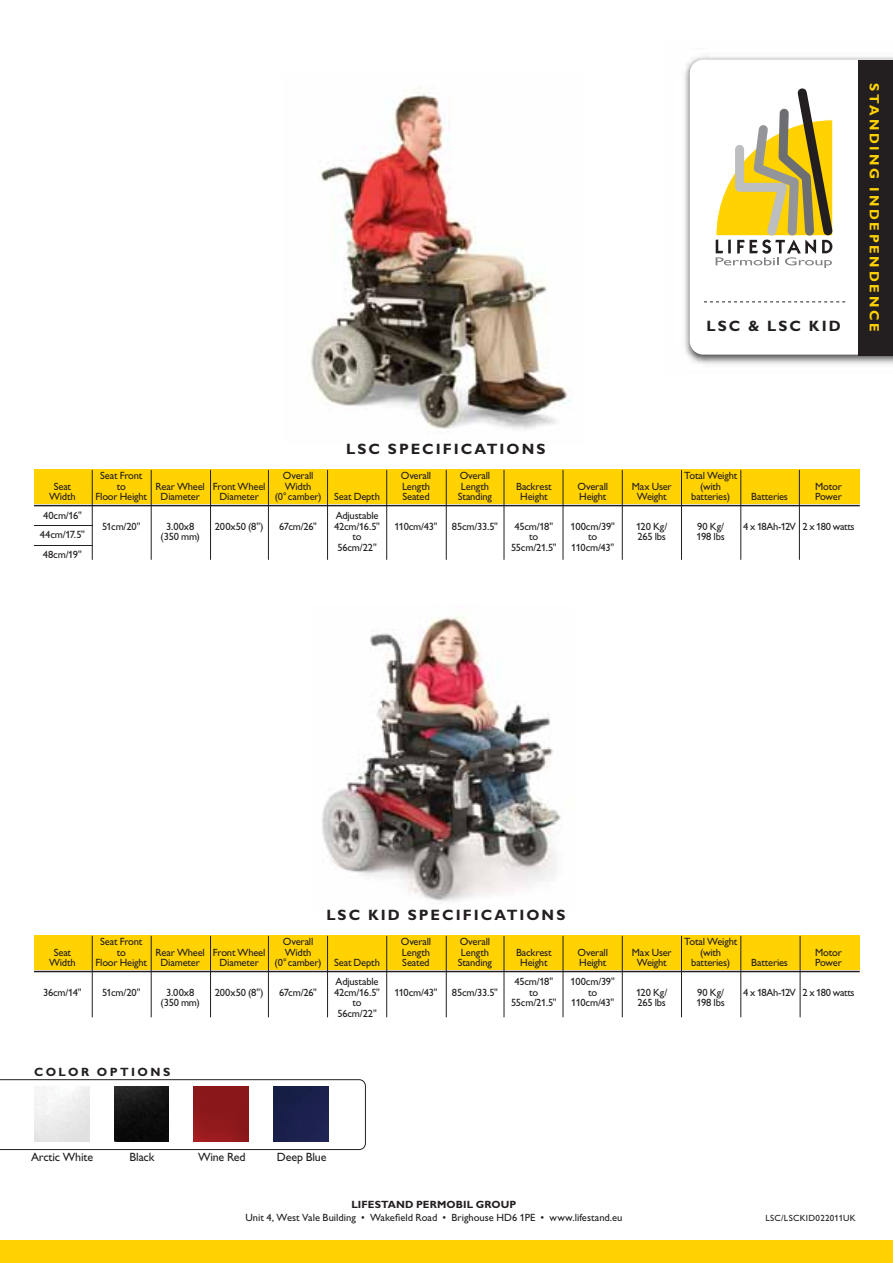
<style>
.page{position:relative;width:893px;height:1263px;background:#fff}
.page>*{position:absolute;margin:0;border:0;box-sizing:border-box;transform-origin:0 0}
.t1{font:700 15px "Gill Alt One";letter-spacing:.135em;color:#231f20}
.t2{font:700 13.5px "Gill Alt One";letter-spacing:.205em;color:#ffd200}
.t3{font:12px "Gill Alt One";letter-spacing:-.01em;color:#231f20}
.t4{font:700 12px "Gill Alt One";letter-spacing:.205em;color:#231f20}
.t5{font:10.5px/10.5px "Gill Alt One";letter-spacing:-.015em;color:#231f20;text-align:center}
.t6{font:700 10.5px "Gill Alt One";letter-spacing:.01em;color:#231f20}
.t7{font:9px "Gill Alt One";letter-spacing:.03em;color:#231f20}
</style>
<div class="page">
<img style="left:322px;top:616px;width:239px;height:288px">
<img style="left:310px;top:89px;width:262px;height:343px">
<div style="left:0;top:1240px;width:893px;height:23px;background:#ffd200"></div>
<img style="left:685px;top:56px;width:208px;height:308px">
<div style="left:34px;top:470px;width:825px;height:34px;background:#ffd200"></div>
<div style="left:34px;top:935px;width:825px;height:35px;background:#ffd200"></div>
<hr style="left:34px;top:505px;width:826px;height:1px;background:#231f20">
<hr style="left:34px;top:971px;width:826px;height:1px;background:#231f20">
<hr style="left:34px;top:525px;width:59px;height:1px;background:#231f20">
<hr style="left:34px;top:545px;width:59px;height:1px;background:#231f20">
<hr style="left:151px;top:470px;width:1px;height:90px;background:#231f20">
<hr style="left:92px;top:470px;width:1px;height:90px;background:#231f20">
<hr style="left:210px;top:470px;width:1px;height:90px;background:#231f20">
<hr style="left:268px;top:470px;width:1px;height:90px;background:#231f20">
<hr style="left:327px;top:470px;width:1px;height:90px;background:#231f20">
<hr style="left:386px;top:470px;width:1px;height:90px;background:#231f20">
<hr style="left:446px;top:470px;width:1px;height:90px;background:#231f20">
<hr style="left:504px;top:470px;width:1px;height:90px;background:#231f20">
<hr style="left:563px;top:470px;width:1px;height:90px;background:#231f20">
<hr style="left:622px;top:470px;width:1px;height:90px;background:#231f20">
<hr style="left:681px;top:470px;width:1px;height:90px;background:#231f20">
<hr style="left:740px;top:470px;width:1px;height:90px;background:#231f20">
<hr style="left:799px;top:470px;width:1px;height:90px;background:#231f20">
<hr style="left:151px;top:936px;width:1px;height:81px;background:#231f20">
<hr style="left:92px;top:936px;width:1px;height:81px;background:#231f20">
<hr style="left:210px;top:936px;width:1px;height:81px;background:#231f20">
<hr style="left:268px;top:936px;width:1px;height:81px;background:#231f20">
<hr style="left:327px;top:936px;width:1px;height:81px;background:#231f20">
<hr style="left:386px;top:936px;width:1px;height:81px;background:#231f20">
<hr style="left:446px;top:936px;width:1px;height:81px;background:#231f20">
<hr style="left:504px;top:936px;width:1px;height:81px;background:#231f20">
<hr style="left:563px;top:936px;width:1px;height:81px;background:#231f20">
<hr style="left:622px;top:936px;width:1px;height:81px;background:#231f20">
<hr style="left:681px;top:936px;width:1px;height:81px;background:#231f20">
<hr style="left:740px;top:936px;width:1px;height:81px;background:#231f20">
<hr style="left:800px;top:936px;width:1px;height:81px;background:#231f20">
<svg style="left:690px;top:60px;width:168px;height:295px"></svg>
<div style="left:858px;top:60px;width:35px;height:295px;background:#231f20"></div>
<svg style="left:0;top:1079px;width:366px;height:71px"></svg>
<img style="left:35px;top:1087px;width:54px;height:54px">
<img style="left:114px;top:1087px;width:55px;height:54px">
<div style="left:274px;top:1087px;width:55px;height:54px;background:#1b204c"></div>
<img style="left:194px;top:1087px;width:55px;height:54px">
<svg style="left:715px;top:88px;width:118px;height:180px"></svg>
<svg style="left:704px;top:301px;width:141px;height:1px"></svg>
<h1 class="t1" style="left:707px;top:317px;width:136px">LSC &amp; LSC KID</h1>
<p class="t2" style="left:882px;top:83px;width:249px;rotate:90deg">STANDING INDEPENDENCE</p>
<p class="t5" style="left:49px;top:481px;width:28px">Seat<br>Width</p>
<p class="t5" style="left:40px;top:506px;width:46px;line-height:19.2px">40cm/16"<br>44cm/17.5"<br>48cm/19"</p>
<p class="t5" style="left:96px;top:470px;width:53px">Seat Front to<br>Floor Height</p>
<p class="t5" style="left:102px;top:521px;width:40px">51cm/20"</p>
<p class="t5" style="left:156px;top:481px;width:51px">Rear Wheel<br>Diameter</p>
<p class="t5" style="left:161px;top:521px;width:41px">3.00x8 (350 mm)</p>
<p class="t5" style="left:213px;top:481px;width:54px">Front Wheel<br>Diameter</p>
<p class="t5" style="left:215px;top:521px;width:50px">200x50 (8")</p>
<p class="t5" style="left:275px;top:470px;width:48px">Overall<br>Width<br>(0° camber)</p>
<p class="t5" style="left:279px;top:521px;width:39px">67cm/26"</p>
<h1 class="t1" style="left:346px;top:440px;width:200px">LSC SPECIFICATIONS</h1>
<p class="t5" style="left:334px;top:487px;width:47px;line-height:19.2px;text-align:left">Seat Depth<br>Adjustable</p>
<p class="t5" style="left:334px;top:521px;width:47px">42cm/16.5" to<br>56cm/22"</p>
<p class="t5" style="left:401px;top:470px;width:32px;text-align:justify">Overall Length Seated</p>
<p class="t5" style="left:394px;top:521px;width:45px">110cm/43"</p>
<p class="t5" style="left:458px;top:470px;width:36px;text-align:left">Overall<br>Length<br>Standing</p>
<p class="t5" style="left:452px;top:521px;width:47px">85cm/33.5"</p>
<p class="t5" style="left:516px;top:481px;width:37px">Backrest<br>Height</p>
<p class="t5" style="left:511px;top:521px;width:47px">45cm/18" to<br>55cm/21.5"</p>
<p class="t5" style="left:578px;top:481px;width:32px;text-align:left">Overall<br>Height</p>
<p class="t5" style="left:571px;top:521px;width:46px">100cm/39" to<br>110cm/43"</p>
<p class="t5" style="left:632px;top:481px;width:42px">Max User<br>Weight</p>
<p class="t5" style="left:636px;top:521px;width:33px;text-align:left">120 Kg/<br>265 lbs</p>
<p class="t5" style="left:684px;top:470px;width:55px">Total Weight (with batteries)</p>
<p class="t5" style="left:697px;top:521px;width:30px;text-align:left">90 Kg/<br>198 lbs</p>
<p class="t5" style="left:815px;top:481px;width:28px;text-align:left">Motor<br>Power</p>
<p class="t5" style="left:802px;top:521px;width:54px">2 x 180 watts</p>
<p class="t5" style="left:751px;top:491px;width:38px">Batteries</p>
<p class="t5" style="left:743px;top:521px;width:54px">4 x 18Ah-12V</p>
<p class="t5" style="left:49px;top:947px;width:28px">Seat<br>Width</p>
<p class="t5" style="left:43px;top:987px;width:40px">36cm/14"</p>
<p class="t5" style="left:96px;top:936px;width:53px">Seat Front to<br>Floor Height</p>
<p class="t5" style="left:102px;top:987px;width:40px">51cm/20"</p>
<p class="t5" style="left:156px;top:947px;width:51px">Rear Wheel<br>Diameter</p>
<p class="t5" style="left:161px;top:987px;width:41px">3.00x8 (350 mm)</p>
<p class="t5" style="left:213px;top:947px;width:54px">Front Wheel<br>Diameter</p>
<p class="t5" style="left:215px;top:987px;width:50px">200x50 (8")</p>
<h1 class="t1" style="left:326px;top:906px;width:239px">LSC KID SPECIFICATIONS</h1>
<p class="t5" style="left:275px;top:936px;width:48px">Overall<br>Width<br>(0° camber)</p>
<p class="t5" style="left:279px;top:987px;width:39px">67cm/26"</p>
<p class="t5" style="left:334px;top:953px;width:47px;line-height:19.2px;text-align:left">Seat Depth<br>Adjustable</p>
<p class="t5" style="left:334px;top:987px;width:47px">42cm/16.5" to<br>56cm/22"</p>
<p class="t5" style="left:401px;top:936px;width:32px;text-align:justify">Overall Length Seated</p>
<p class="t5" style="left:394px;top:987px;width:45px">110cm/43"</p>
<p class="t5" style="left:458px;top:936px;width:36px;text-align:left">Overall<br>Length<br>Standing</p>
<p class="t5" style="left:452px;top:987px;width:47px">85cm/33.5"</p>
<p class="t5" style="left:516px;top:947px;width:37px">Backrest<br>Height</p>
<p class="t5" style="left:511px;top:976px;width:47px">45cm/18" to<br>55cm/21.5"</p>
<p class="t5" style="left:578px;top:947px;width:32px;text-align:left">Overall<br>Height</p>
<p class="t5" style="left:571px;top:976px;width:46px">100cm/39" to<br>110cm/43"</p>
<p class="t5" style="left:632px;top:947px;width:42px">Max User<br>Weight</p>
<p class="t5" style="left:636px;top:987px;width:33px;text-align:left">120 Kg/<br>265 lbs</p>
<p class="t5" style="left:684px;top:936px;width:55px">Total Weight (with batteries)</p>
<p class="t5" style="left:696px;top:987px;width:30px;text-align:left">90 Kg/<br>198 lbs</p>
<p class="t5" style="left:815px;top:947px;width:28px;text-align:left">Motor<br>Power</p>
<p class="t5" style="left:802px;top:987px;width:54px">2 x 180 watts</p>
<p class="t5" style="left:751px;top:957px;width:38px">Batteries</p>
<p class="t5" style="left:743px;top:987px;width:54px">4 x 18Ah-12V</p>
<p class="t4" style="left:34px;top:1065px;width:137px">COLOR OP TIONS</p>
<p class="t3" style="left:31px;top:1150px;width:64px">Arctic White</p>
<p class="t3" style="left:129px;top:1150px;width:27px">Black</p>
<p class="t3" style="left:198px;top:1150px;width:49px">Wine Red</p>
<p class="t3" style="left:277px;top:1150px;width:51px">Deep Blue</p>
<p class="t6" style="left:351px;top:1198px;width:167px">LIFESTAND PERMOBIL GROUP</p>
<p class="t5" style="left:245px;top:1212px;width:379px">Unit 4, West Vale Building • Wakefield Road • Brighouse HD6 1PE • www.lifestand.eu</p>
<p class="t7" style="left:765px;top:1213px;width:92px">LSC/LSCKid022011UK</p>
</div>
